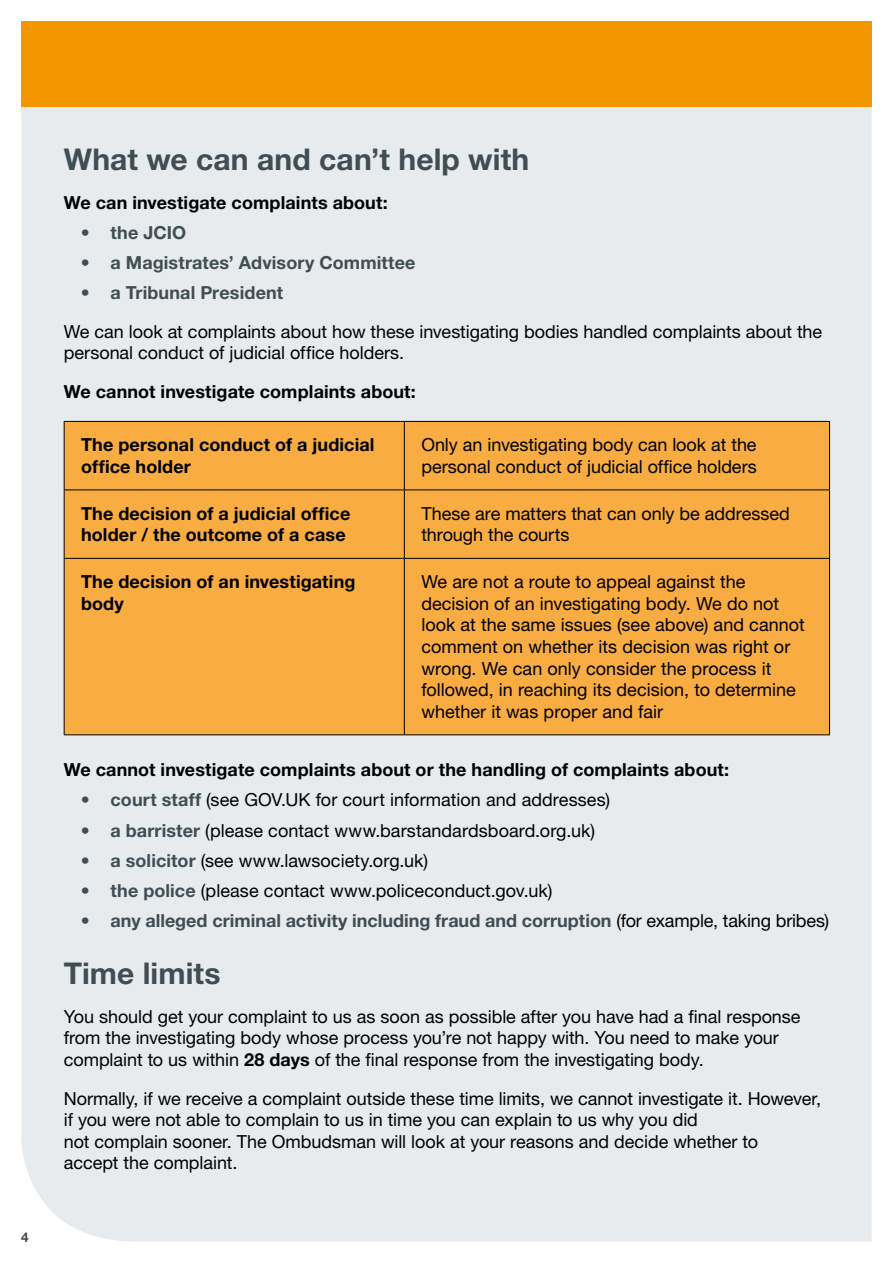
<style>
.page{position:relative;width:893px;height:1263px;background:#fff}
.page>*{position:absolute;margin:0;border:0;box-sizing:border-box;transform-origin:0 0}
.t1{font:700 30px "Helvetica Neue LT Pro";letter-spacing:.005em;color:#404d54}
.body_copy{font:18px/21.6px "Helvetica Neue LT Pro";color:#000}
.body_copy-2{font:700 18px/21.6px "Helvetica Neue LT Pro";letter-spacing:.005em;color:#000}
.t2{font:700 18px "Helvetica Neue LT Pro";letter-spacing:.005em;color:#404d54}
.t3{font:700 13.5px "Helvetica Neue LT Pro";color:#4a4a49}
.s1{font-weight:700;color:#404d54}
.s2{font-weight:400;color:#000}
.s3{font-weight:700}
</style>
<div class="page">
<div style="left:21px;top:106px;width:851px;height:1136px;background:#e7ebed"></div>
<div style="left:21px;top:21px;width:851px;height:85px;background:#f49600"></div>
<div style="left:65px;top:422px;width:764px;height:312px;background:#f8ac41"></div>
<hr style="left:64px;top:421px;width:340px;height:1px;background:#000">
<hr style="left:64px;top:422px;width:1px;height:67px;background:#000">
<hr style="left:404px;top:421px;width:426px;height:1px;background:#000">
<hr style="left:404px;top:422px;width:1px;height:67px;background:#000">
<hr style="left:829px;top:422px;width:1px;height:67px;background:#000">
<hr style="left:64px;top:489px;width:340px;height:1px;background:#000">
<hr style="left:64px;top:490px;width:1px;height:68px;background:#000">
<hr style="left:404px;top:489px;width:426px;height:1px;background:#000">
<hr style="left:404px;top:490px;width:1px;height:68px;background:#000">
<hr style="left:829px;top:490px;width:1px;height:68px;background:#000">
<hr style="left:64px;top:558px;width:340px;height:1px;background:#000">
<hr style="left:64px;top:559px;width:1px;height:175px;background:#000">
<hr style="left:404px;top:558px;width:426px;height:1px;background:#000">
<hr style="left:404px;top:559px;width:1px;height:175px;background:#000">
<hr style="left:829px;top:559px;width:1px;height:175px;background:#000">
<hr style="left:64px;top:734px;width:340px;height:1px;background:#000">
<hr style="left:404px;top:734px;width:426px;height:1px;background:#000">
<p class="t3" style="left:21px;top:1228px;width:9px">4</p>
<h1 class="t1" style="left:64px;top:141px;width:467px">What we can and can’t help with</h1>
<p class="body_copy-2" style="left:64px;top:191px;width:325px">We can investigate complaints about:</p>
<p class="t2" style="left:81px;top:221px;width:107px">• the JCIO</p>
<p class="t2" style="left:81px;top:252px;width:336px">• a Magistrates’ Advisory Committee</p>
<p class="t2" style="left:81px;top:282px;width:204px">• a Tribunal President</p>
<p class="body_copy" style="left:64px;top:320px;width:760px">We can look at complaints about how these investigating bodies handled complaints about the personal conduct of judicial office holders.</p>
<p class="body_copy-2" style="left:64px;top:380px;width:354px">We cannot investigate complaints about:</p>
<p class="body_copy-2" style="left:81px;top:434px;width:295px">The personal conduct of a judicial office holder</p>
<p class="body_copy" style="left:421px;top:434px;width:337px">Only an investigating body can look at the personal conduct of judicial office holders</p>
<p class="body_copy-2" style="left:81px;top:502px;width:271px">The decision of a judicial office holder / the outcome of a case</p>
<p class="body_copy" style="left:421px;top:502px;width:370px">These are matters that can only be addressed through the courts</p>
<p class="body_copy-2" style="left:81px;top:571px;width:276px">The decision of an investigating body</p>
<p class="body_copy" style="left:421px;top:571px;width:385px">We are not a route to appeal against the decision of an investigating body. We do not look at the same issues (see above) and cannot comment on whether its decision was right or wrong. We can only consider the process it followed, in reaching its decision, to determine whether it was proper and fair</p>
<p class="body_copy-2" style="left:64px;top:759px;width:667px">We cannot investigate complaints about or the handling of complaints about:</p>
<p class="body_copy" style="left:81px;top:789px;width:531px"><span class="s1">• court staff</span> (see GOV.UK for court information and addresses)</p>
<p class="body_copy" style="left:81px;top:819px;width:516px"><span class="s1">• a barrister</span> (please contact www.barstandardsboard.org.uk)</p>
<p class="body_copy" style="left:81px;top:849px;width:349px"><span class="s1">• a solicitor</span> (see www.lawsociety.org.uk)</p>
<p class="body_copy" style="left:81px;top:879px;width:473px"><span class="s1">• the police</span> (please contact www.policeconduct.gov.uk)</p>
<p class="t2" style="left:81px;top:909px;width:750px">• any alleged criminal activity including fraud and corruption <span class="s2">(for example, taking bribes)</span></p>
<h1 class="t1" style="left:64px;top:955px;width:158px">Time limits</h1>
<p class="body_copy" style="left:64px;top:1005px;width:738px">You should get your complaint to us as soon as possible after you have had a final response from the investigating body whose process you’re not happy with. You need to make your complaint to us within <span class="s3">28 days</span> of the final response from the investigating body.</p>
<p class="body_copy" style="left:64px;top:1087px;width:759px">Normally, if we receive a complaint outside these time limits, we cannot investigate it. However, if you were not able to complain to us in time you can explain to us why you did<br>not complain sooner. The Ombudsman will look at your reasons and decide whether to<br>accept the complaint.</p>
</div>
